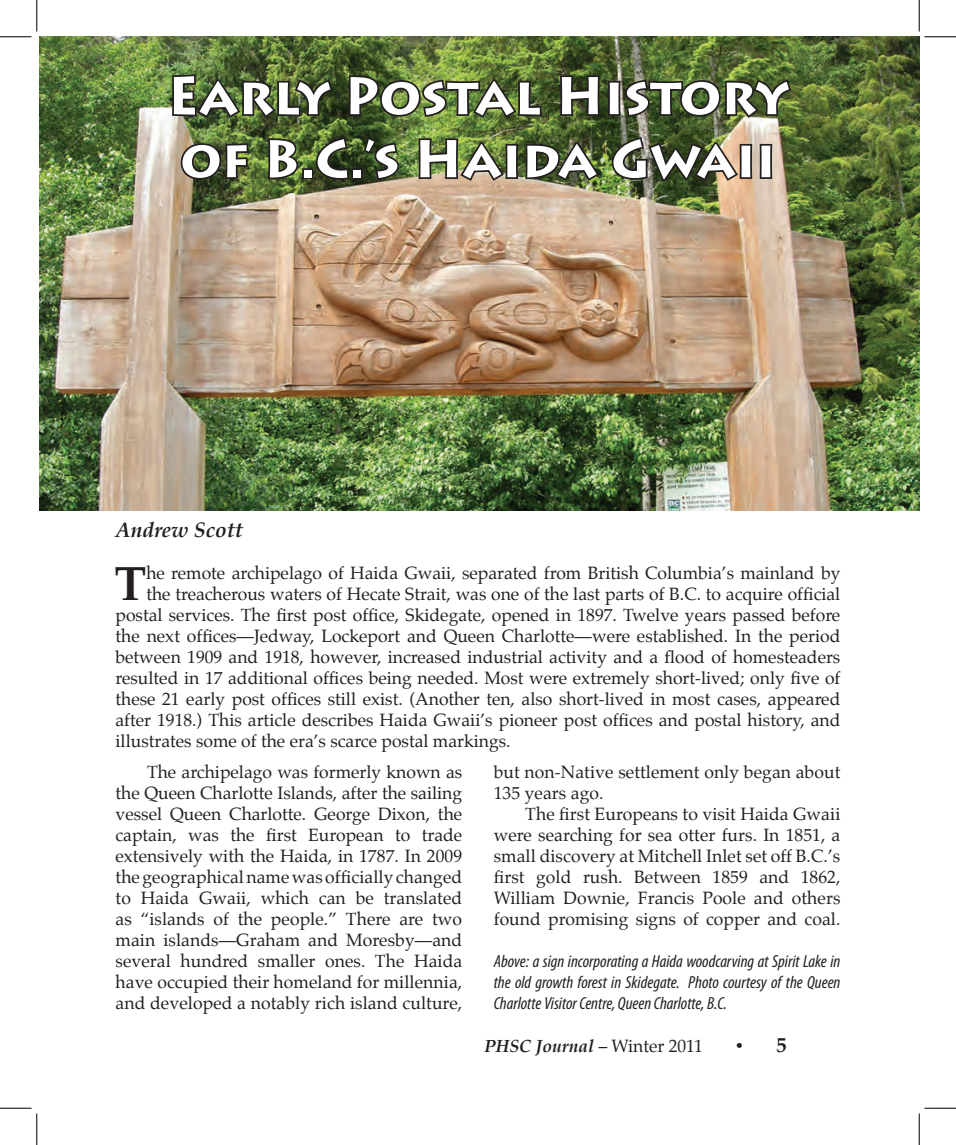
<style>
.page{position:relative;width:956px;height:1145px;background:#fff}
.page>*{position:absolute;margin:0;border:0;box-sizing:border-box;transform-origin:0 0}
.t1{font:700 52.5px/63px "Lithos Pro";color:#fff}
.t2{font:700 47.77px "Palatino";color:#231f20}
.t3{font:italic 700 21px "Palatino";color:#231f20}
.t4{font:17.5px/21px "Palatino";color:#231f20;text-align:justify}
.t5{font:italic condensed 17.5px/21px "Myriad Pro";color:#231f20;text-align:justify}
.t6{font:italic 700 17.5px "Palatino";color:#231f20}
.t7{font:700 17.5px "Palatino";color:#231f20}
.s1{font-weight:400;font-style:normal}
.s2{font-size:21px}
</style>
<div class="page">
<img style="left:40px;top:37px;width:879px;height:473px">
<img style="left:170px;top:72px;width:165px;height:48px">
<svg style="left:347px;top:73px;width:196px;height:47px;background:#4f6031"></svg>
<img style="left:558px;top:74px;width:235px;height:46px">
<svg style="left:179px;top:141px;width:71px;height:40px;background:#505337"></svg>
<svg style="left:265px;top:136px;width:35px;height:45px;background:#43512c"></svg>
<div style="left:302px;top:168px;width:11px;height:11px;border:4px solid #231f20"></div>
<svg style="left:314px;top:135px;width:37px;height:46px;background:#354123"></svg>
<div style="left:352px;top:168px;width:11px;height:11px;border:4px solid #231f20"></div>
<svg style="left:361px;top:135px;width:40px;height:47px;background:#3a4829"></svg>
<img style="left:416px;top:137px;width:185px;height:46px">
<img style="left:610px;top:135px;width:163px;height:48px">
<hr style="left:0;top:36px;width:32px;height:1px;background:#000">
<hr style="left:924px;top:36px;width:32px;height:1px;background:#000">
<hr style="left:0;top:1107px;width:32px;height:1px;background:#000">
<hr style="left:924px;top:1107px;width:32px;height:1px;background:#000">
<hr style="left:36px;top:0;width:1px;height:32px;background:#000">
<hr style="left:36px;top:1113px;width:1px;height:31px;background:#000">
<hr style="left:918px;top:0;width:1px;height:32px;background:#000">
<hr style="left:918px;top:1113px;width:1px;height:31px;background:#000">
<h1 class="t1" style="left:167px;top:65px;width:622px">Early Postal History of B.C.’s Haida Gwaii</h1>
<p class="t3" style="left:116px;top:513px;width:129px">Andrew Scott</p>
<h2 class="t2" style="left:114px;top:543px;width:33px">T</h2>
<p class="t4" style="left:146px;top:562px;width:695px">he remote archipelago of Haida Gwaii, separated from British Columbia’s mainland by</p>
<p class="t4" style="left:146px;top:583px;width:695px">the treacherous waters of Hecate Strait, was one of the last parts of B.C. to acquire official</p>
<p class="t4" style="left:115px;top:604px;width:726px">postal services. The first post office, Skidegate, opened in 1897. Twelve years passed before</p>
<p class="t4" style="left:115px;top:625px;width:726px">the next offices—Jedway, Lockeport and Queen Charlotte—were established. In the period</p>
<p class="t4" style="left:115px;top:646px;width:726px">between 1909 and 1918, however, increased industrial activity and a flood of homesteaders</p>
<p class="t4" style="left:115px;top:667px;width:726px">resulted in 17 additional offices being needed. Most were extremely short-lived; only five of</p>
<p class="t4" style="left:115px;top:688px;width:726px">these 21 early post offices still exist. (Another ten, also short-lived in most cases, appeared</p>
<p class="t4" style="left:115px;top:709px;width:726px">after 1918.) This article describes Haida Gwaii’s pioneer post offices and postal history, and</p>
<p class="t4" style="left:115px;top:730px;width:396px">illustrates some of the era’s scarce postal markings.</p>
<p class="t4" style="left:115px;top:761px;width:348px;text-indent:32px">The archipelago was formerly known as the Queen Charlotte Islands, after the sailing vessel Queen Charlotte. George Dixon, the captain, was the first European to trade extensively with the Haida, in 1787. In 2009 the geographical name was officially changed to Haida Gwaii, which can be translated as “islands of the people.” There are two main islands—Graham and Moresby—and several hundred smaller ones. The Haida have occupied their homeland for millennia, and developed a notably rich island culture,</p>
<p class="t4" style="left:493px;top:761px;width:348px">but non-Native settlement only began about<br>135 years ago.</p>
<p class="t4" style="left:493px;top:803px;width:348px;text-indent:32px">The first Europeans to visit Haida Gwaii were searching for sea otter furs. In 1851, a small discovery at Mitchell Inlet set off B.C.’s first gold rush. Between 1859 and 1862, William Downie, Francis Poole and others found promising signs of copper and coal.</p>
<p class="t5" style="left:493px;top:950px;width:348px">Above: a sign incorporating a Haida woodcarving at Spirit Lake in the old growth forest in Skidegate. Photo courtesy of the Queen Charlotte Visitor Centre, Queen Charlotte, B.C.</p>
<p class="t6" style="left:484px;top:1032px;width:220px">PHSC Journal – <span class="s1">Winter 2011</span></p>
<p class="t7" style="left:734px;top:1031px;width:54px">• <span class="s2">5</span></p>
</div>
